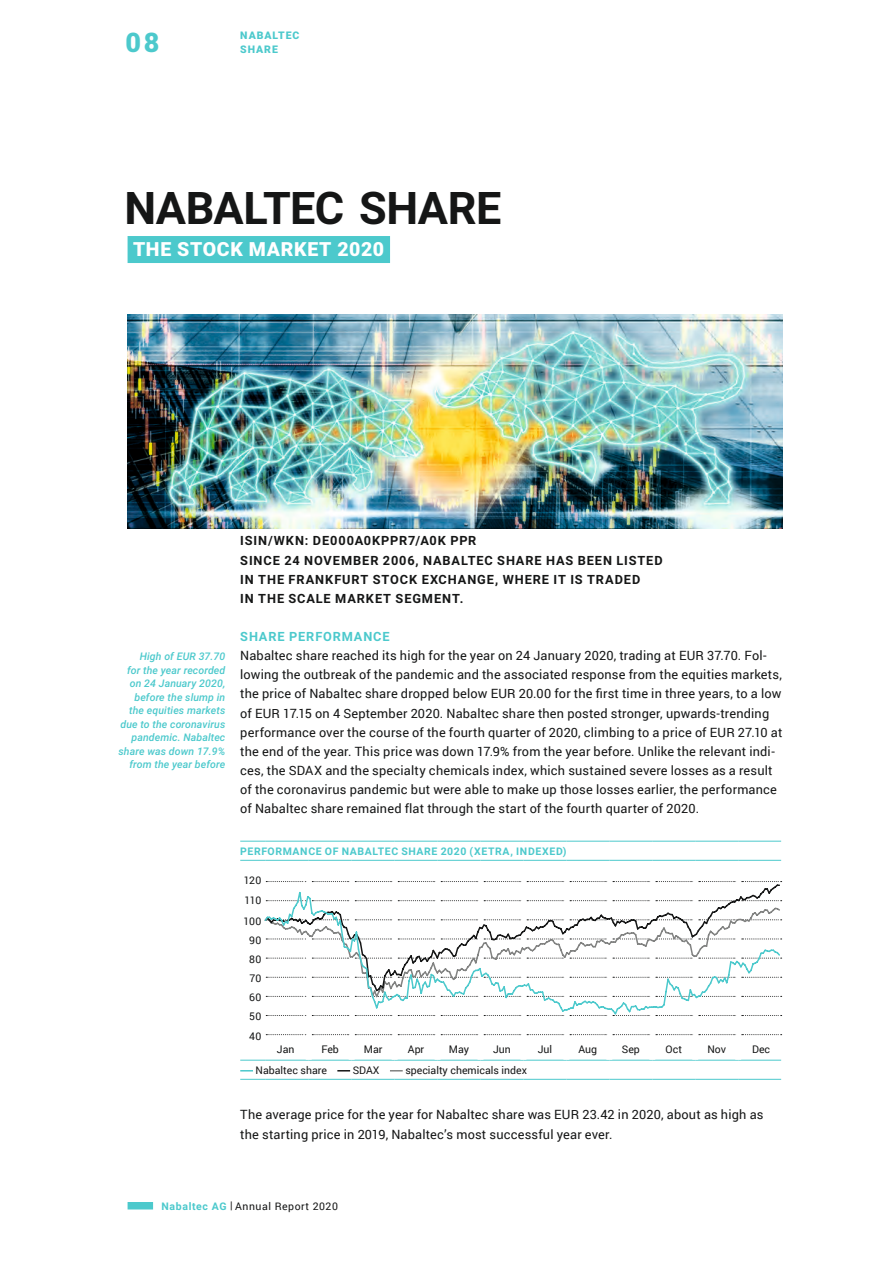
<style>
.page{position:relative;width:893px;height:1263px;background:#fff}
.page>*{position:absolute;margin:0;border:0;box-sizing:border-box;transform-origin:0 0}
.t1{font:700 45px "Roboto";letter-spacing:-.01em;color:#151616}
.t2{font:900 27px "Roboto";color:#4cc9cc}
.t3{font:900 19.5px "Roboto";letter-spacing:.035em;color:#fff}
.t4{font:12.75px/19.2px "Roboto";letter-spacing:.015em;color:#151616}
.t5{font:700 12.75px/19.2px "Roboto";letter-spacing:.07em;color:#151616}
.t6{font:700 12.75px "Roboto";letter-spacing:.07em;color:#4cc9cc}
.t7{font:italic 500 10.5px/13.5px "Roboto";letter-spacing:.01em;color:#4cc9cc;text-align:right}
.t8{font:10.5px/19.2px "Roboto";color:#151616;text-align:justify}
.t9{font:700 10.5px "Roboto";letter-spacing:.06em;color:#4cc9cc}
.t10{font:10.5px "Roboto";letter-spacing:.05em;color:#151616}
.t11{font:900 10.5px/13.5px "Roboto";letter-spacing:.09em;color:#4cc9cc}
.s1{font-weight:700;color:#4cc9cc}
</style>
<div class="page">
<div style="left:128px;top:1202px;width:25px;height:7px;background:#4cc9cc"></div>
<img style="left:128px;top:315px;width:654px;height:213px">
<div style="left:128px;top:236px;width:262px;height:27px;background:#4cc9cc"></div>
<svg style="left:266px;top:1015px;width:515px;height:45px"></svg>
<svg style="left:240px;top:841px;width:26px;height:1px"></svg>
<hr style="left:266px;top:841px;width:43px;height:1px;background:#4cc9cc">
<hr style="left:309px;top:841px;width:43px;height:1px;background:#4cc9cc">
<hr style="left:352px;top:841px;width:43px;height:1px;background:#4cc9cc">
<hr style="left:395px;top:841px;width:43px;height:1px;background:#4cc9cc">
<hr style="left:438px;top:841px;width:42px;height:1px;background:#4cc9cc">
<hr style="left:480px;top:841px;width:43px;height:1px;background:#4cc9cc">
<hr style="left:523px;top:841px;width:43px;height:1px;background:#4cc9cc">
<hr style="left:566px;top:841px;width:43px;height:1px;background:#4cc9cc">
<hr style="left:609px;top:841px;width:43px;height:1px;background:#4cc9cc">
<hr style="left:652px;top:841px;width:43px;height:1px;background:#4cc9cc">
<hr style="left:695px;top:841px;width:43px;height:1px;background:#4cc9cc">
<hr style="left:738px;top:841px;width:43px;height:1px;background:#4cc9cc">
<svg style="left:240px;top:1060px;width:26px;height:1px"></svg>
<svg style="left:672px;top:1015px;width:20px;height:1px"></svg>
<svg style="left:699px;top:1015px;width:36px;height:1px"></svg>
<svg style="left:742px;top:1015px;width:40px;height:1px"></svg>
<svg style="left:266px;top:1034px;width:40px;height:1px"></svg>
<svg style="left:312px;top:1034px;width:37px;height:1px"></svg>
<svg style="left:355px;top:1034px;width:37px;height:1px"></svg>
<svg style="left:398px;top:1034px;width:37px;height:1px"></svg>
<svg style="left:441px;top:1034px;width:36px;height:1px"></svg>
<svg style="left:484px;top:1034px;width:36px;height:1px"></svg>
<svg style="left:527px;top:1034px;width:36px;height:1px"></svg>
<svg style="left:570px;top:1034px;width:36px;height:1px"></svg>
<svg style="left:613px;top:1034px;width:36px;height:1px"></svg>
<svg style="left:656px;top:1034px;width:36px;height:1px"></svg>
<svg style="left:699px;top:1034px;width:36px;height:1px"></svg>
<svg style="left:742px;top:1034px;width:40px;height:1px"></svg>
<hr style="left:266px;top:1060px;width:43px;height:1px;background:#4cc9cc">
<hr style="left:309px;top:1060px;width:43px;height:1px;background:#4cc9cc">
<hr style="left:352px;top:1060px;width:43px;height:1px;background:#4cc9cc">
<hr style="left:395px;top:1060px;width:43px;height:1px;background:#4cc9cc">
<hr style="left:438px;top:1060px;width:42px;height:1px;background:#4cc9cc">
<hr style="left:480px;top:1060px;width:43px;height:1px;background:#4cc9cc">
<hr style="left:523px;top:1060px;width:43px;height:1px;background:#4cc9cc">
<hr style="left:566px;top:1060px;width:43px;height:1px;background:#4cc9cc">
<hr style="left:609px;top:1060px;width:43px;height:1px;background:#4cc9cc">
<hr style="left:652px;top:1060px;width:43px;height:1px;background:#4cc9cc">
<hr style="left:695px;top:1060px;width:43px;height:1px;background:#4cc9cc">
<hr style="left:738px;top:1060px;width:43px;height:1px;background:#4cc9cc">
<svg style="left:240px;top:860px;width:26px;height:1px"></svg>
<svg style="left:240px;top:1079px;width:26px;height:1px"></svg>
<hr style="left:266px;top:1079px;width:43px;height:1px;background:#4cc9cc">
<hr style="left:309px;top:1079px;width:43px;height:1px;background:#4cc9cc">
<hr style="left:352px;top:1079px;width:43px;height:1px;background:#4cc9cc">
<hr style="left:395px;top:1079px;width:43px;height:1px;background:#4cc9cc">
<hr style="left:438px;top:1079px;width:42px;height:1px;background:#4cc9cc">
<hr style="left:480px;top:1079px;width:43px;height:1px;background:#4cc9cc">
<hr style="left:523px;top:1079px;width:43px;height:1px;background:#4cc9cc">
<hr style="left:566px;top:1079px;width:43px;height:1px;background:#4cc9cc">
<hr style="left:609px;top:1079px;width:43px;height:1px;background:#4cc9cc">
<hr style="left:652px;top:1079px;width:43px;height:1px;background:#4cc9cc">
<hr style="left:695px;top:1079px;width:43px;height:1px;background:#4cc9cc">
<hr style="left:738px;top:1079px;width:43px;height:1px;background:#4cc9cc">
<div style="left:306px;top:1015px;width:6px;height:20px;background:#fff"></div>
<div style="left:349px;top:1015px;width:6px;height:20px;background:#fff"></div>
<div style="left:392px;top:1015px;width:6px;height:20px;background:#fff"></div>
<div style="left:435px;top:1015px;width:6px;height:20px;background:#fff"></div>
<div style="left:477px;top:1015px;width:6px;height:20px;background:#fff"></div>
<div style="left:520px;top:1015px;width:6px;height:20px;background:#fff"></div>
<div style="left:563px;top:1015px;width:6px;height:20px;background:#fff"></div>
<div style="left:606px;top:1015px;width:6px;height:20px;background:#fff"></div>
<div style="left:649px;top:1015px;width:6px;height:20px;background:#fff"></div>
<div style="left:692px;top:1015px;width:6px;height:20px;background:#fff"></div>
<div style="left:735px;top:1015px;width:6px;height:20px;background:#fff"></div>
<div style="left:306px;top:1035px;width:6px;height:25px;background:#fff"></div>
<div style="left:349px;top:1035px;width:6px;height:25px;background:#fff"></div>
<div style="left:392px;top:1035px;width:6px;height:25px;background:#fff"></div>
<div style="left:435px;top:1035px;width:6px;height:25px;background:#fff"></div>
<div style="left:477px;top:1035px;width:6px;height:25px;background:#fff"></div>
<div style="left:520px;top:1035px;width:6px;height:25px;background:#fff"></div>
<div style="left:563px;top:1035px;width:6px;height:25px;background:#fff"></div>
<div style="left:606px;top:1035px;width:6px;height:25px;background:#fff"></div>
<div style="left:649px;top:1035px;width:6px;height:25px;background:#fff"></div>
<div style="left:692px;top:1035px;width:6px;height:25px;background:#fff"></div>
<div style="left:735px;top:1035px;width:6px;height:25px;background:#fff"></div>
<hr style="left:266px;top:860px;width:43px;height:1px;background:#4cc9cc">
<hr style="left:309px;top:860px;width:43px;height:1px;background:#4cc9cc">
<hr style="left:352px;top:860px;width:43px;height:1px;background:#4cc9cc">
<hr style="left:395px;top:860px;width:43px;height:1px;background:#4cc9cc">
<hr style="left:438px;top:860px;width:42px;height:1px;background:#4cc9cc">
<hr style="left:480px;top:860px;width:43px;height:1px;background:#4cc9cc">
<hr style="left:523px;top:860px;width:43px;height:1px;background:#4cc9cc">
<hr style="left:566px;top:860px;width:43px;height:1px;background:#4cc9cc">
<hr style="left:609px;top:860px;width:43px;height:1px;background:#4cc9cc">
<hr style="left:652px;top:860px;width:43px;height:1px;background:#4cc9cc">
<hr style="left:695px;top:860px;width:43px;height:1px;background:#4cc9cc">
<hr style="left:738px;top:860px;width:43px;height:1px;background:#4cc9cc">
<svg style="left:240px;top:1070px;width:13px;height:1px"></svg>
<svg style="left:337px;top:1070px;width:13px;height:1px"></svg>
<svg style="left:390px;top:1070px;width:13px;height:1px"></svg>
<svg style="left:265px;top:1002px;width:407px;height:14px"></svg>
<svg style="left:264px;top:881px;width:518px;height:121px"></svg>
<h2 class="t2" style="left:125px;top:24px;width:35px">08</h2>
<p class="t11" style="left:240px;top:28px;width:61px">NABALTEC<br>SHARE</p>
<h1 class="t1" style="left:124px;top:176px;width:379px">NABALTEC SHARE</h1>
<h3 class="t3" style="left:133px;top:236px;width:253px">THE STOCK MARKET 2020</h3>
<p class="t7" style="left:119px;top:649px;width:108px">High of EUR 37.70<br>for the year recorded on 24 January 2020, before the slump in the equities markets due to the coronavirus pandemic. Nabaltec share was down 17.9% from the year before</p>
<p class="t5" style="left:240px;top:531px;width:424px">ISIN/WKN: DE000A0KPPR7/A0K PPR<br>SINCE 24 NOVEMBER 2006, NABALTEC SHARE HAS BEEN LISTED IN THE FRANKFURT STOCK EXCHANGE, WHERE IT IS TRADED<br>IN THE SCALE MARKET SEGMENT.</p>
<p class="t6" style="left:240px;top:628px;width:151px">SHARE PERFORMANCE</p>
<p class="t4" style="left:240px;top:646px;width:544px">Nabaltec share reached its high for the year on 24 January 2020, trading at EUR 37.70. Fol&shy;lowing the outbreak of the pandemic and the associated response from the equities markets, the price of Nabaltec share dropped below EUR 20.00 for the first time in three years, to a low of EUR 17.15 on 4 September 2020. Nabaltec share then posted stronger, upwards-trending performance over the course of the fourth quarter of 2020, climbing to a price of EUR 27.10 at the end of the year. This price was down 17.9% from the year before. Unlike the relevant indi&shy;ces, the SDAX and the specialty chemicals index, which sustained severe losses as a result of the coronavirus pandemic but were able to make up those losses earlier, the performance of Nabaltec share remained flat through the start of the fourth quarter of 2020.</p>
<p class="t9" style="left:240px;top:844px;width:328px">PERFORMANCE OF NABALTEC SHARE 2020 (XETRA, INDEXED)</p>
<p class="t8" style="left:243px;top:870px;width:20px;line-height:20.2px">120<br>110<br>100</p>
<p class="t8" style="left:249px;top:930px;width:14px">90<br>80<br>70<br>60<br>50<br>40</p>
<p class="t8" style="left:277px;top:1039px;width:19px">Jan</p>
<p class="t8" style="left:321px;top:1039px;width:19px">Feb</p>
<p class="t8" style="left:364px;top:1039px;width:20px">Mar</p>
<p class="t8" style="left:408px;top:1039px;width:18px">Apr</p>
<p class="t8" style="left:449px;top:1039px;width:22px">May</p>
<p class="t8" style="left:493px;top:1039px;width:19px">Jun</p>
<p class="t8" style="left:538px;top:1039px;width:16px">Jul</p>
<p class="t8" style="left:578px;top:1039px;width:20px">Aug</p>
<p class="t8" style="left:622px;top:1039px;width:20px">Sep</p>
<p class="t8" style="left:666px;top:1039px;width:18px">Oct</p>
<p class="t8" style="left:707px;top:1039px;width:20px">Nov</p>
<p class="t8" style="left:752px;top:1039px;width:20px">Dec</p>
<p class="t8" style="left:256px;top:1060px;width:73px">Nabaltec share</p>
<p class="t8" style="left:353px;top:1060px;width:28px">SDAX</p>
<p class="t8" style="left:405px;top:1060px;width:123px">specialty chemicals index</p>
<p class="t4" style="left:240px;top:1105px;width:525px">The average price for the year for Nabaltec share was EUR 23.42 in 2020, about as high as the starting price in 2019, Nabaltec’s most successful year ever.</p>
<p class="t10" style="left:162px;top:1198px;width:178px"><span class="s1">Nabaltec AG</span> | Annual Report 2020</p>
</div>
